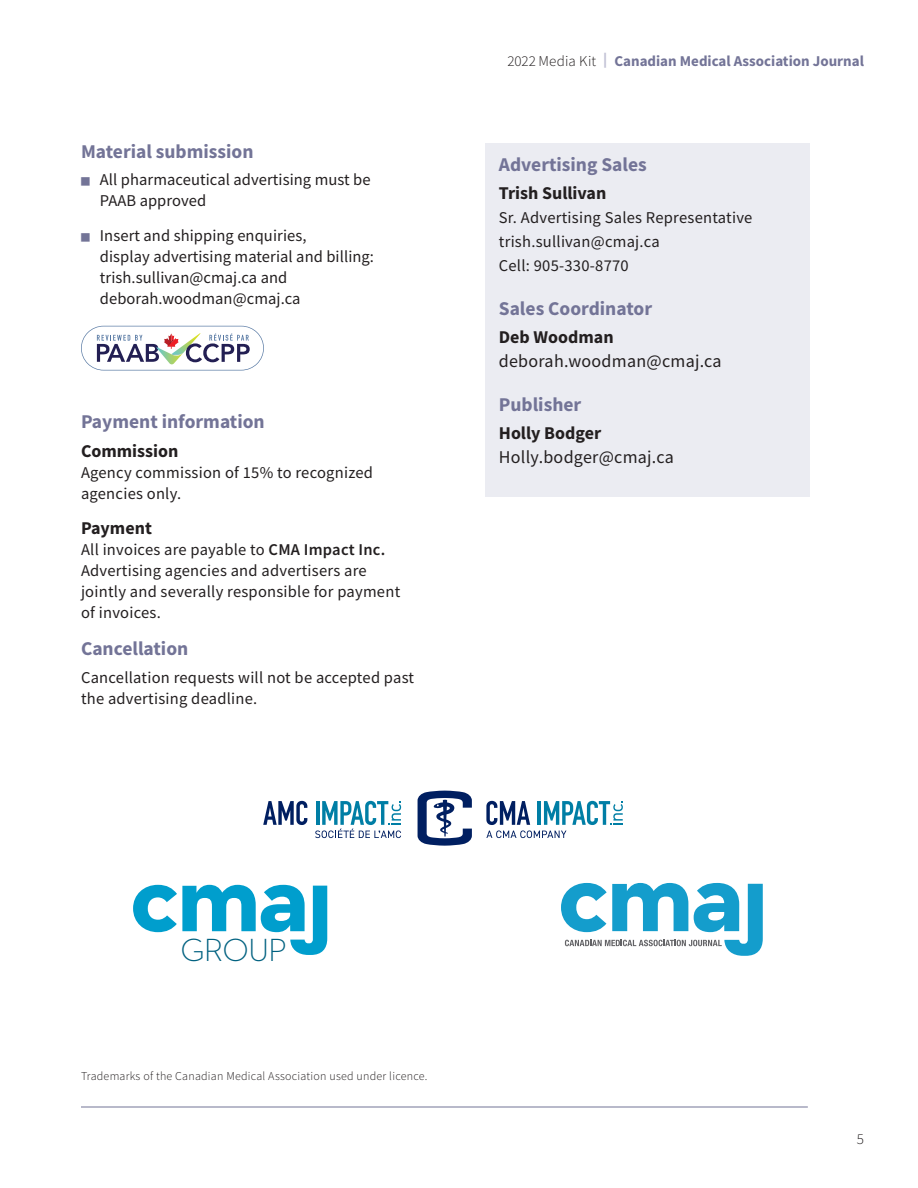
<style>
.page{position:relative;width:918px;height:1188px;background:#fff}
.page>*{position:absolute;margin:0;border:0;box-sizing:border-box;transform-origin:0 0}
.t1{font:300 32.55px "Neutraface 2 Text";letter-spacing:-.025em;color:#006180}
.t2{font:700 19.5px "Source Sans Pro";color:#737497}
.t3{font:700 18px "Source Sans Pro";color:#231f20}
.t4{font:18px "Source Sans Pro";letter-spacing:.015em;color:#231f20}
.t5{font:16.5px/21px "Source Sans Pro";letter-spacing:.015em;color:#231f20}
.t6{font:700 15px "Source Sans Pro";color:#737497}
.t7{font:300 15px "Source Sans Pro";color:#231f20}
.t8{font:300 12px "Source Sans Pro";letter-spacing:.02em;color:#231f20}
.s1{font-size:10.5px;color:#737497}
.s2{font-weight:600}
.s3{font-weight:300;color:#231f20}
.s4{font-weight:900;color:#c2c2d5}
</style>
<div class="page">
<hr style="left:81px;top:1107px;width:727px;height:1px;background:#737497">
<svg style="left:81px;top:326px;width:183px;height:44px"></svg>
<div style="left:485px;top:143px;width:325px;height:354px;background:#ebecf2"></div>
<svg style="left:418px;top:791px;width:54px;height:55px"></svg>
<svg style="left:263px;top:801px;width:44px;height:24px"></svg>
<svg style="left:486px;top:801px;width:137px;height:37px"></svg>
<svg style="left:315px;top:801px;width:86px;height:37px"></svg>
<svg style="left:133px;top:885px;width:194px;height:70px"></svg>
<svg style="left:561px;top:883px;width:202px;height:73px"></svg>
<h2 class="t2" style="left:81px;top:138px;width:174px">Material submission</h2>
<p class="t5" style="left:100px;top:169px;width:272px;text-indent:-19px"><span class="s1">■</span> All pharmaceutical advertising must be<br>PAAB approved</p>
<p class="t5" style="left:100px;top:225px;width:276px;text-indent:-19px"><span class="s1">■</span> Insert and shipping enquiries,<br>display advertising material and billing: trish.sullivan@cmaj.ca and deborah.woodman@cmaj.ca</p>
<h2 class="t2" style="left:81px;top:409px;width:185px">Payment information</h2>
<h3 class="t3" style="left:81px;top:439px;width:99px">Commission</h3>
<p class="t5" style="left:81px;top:462px;width:294px">Agency commission of 15% to recognized agencies only.</p>
<h3 class="t3" style="left:81px;top:516px;width:72px">Payment</h3>
<p class="t5" style="left:81px;top:539px;width:321px">All invoices are payable to <span class="s2">CMA Impact Inc.<br></span>Advertising agencies and advertisers are jointly and severally responsible for payment of invoices.</p>
<h2 class="t2" style="left:81px;top:635px;width:109px">Cancellation</h2>
<p class="t5" style="left:81px;top:666px;width:335px">Cancellation requests will not be accepted past the advertising deadline.</p>
<p class="t6" style="left:508px;top:51px;width:358px"><span class="s3">2022 Media Kit</span> <span class="s4">|</span> Canadian Medical Association Journal</p>
<h2 class="t2" style="left:499px;top:151px;width:150px">Advertising Sales</h2>
<p class="t3" style="left:499px;top:181px;width:109px">Trish Sullivan</p>
<p class="t5" style="left:499px;top:207px;width:255px">Sr. Advertising Sales Representative</p>
<p class="t5" style="left:499px;top:230px;width:162px;line-height:24px">trish.sullivan@cmaj.ca<br>Cell: 905-330-8770</p>
<h2 class="t2" style="left:499px;top:295px;width:155px">Sales Coordinator</h2>
<p class="t3" style="left:499px;top:325px;width:116px">Deb Woodman</p>
<p class="t4" style="left:499px;top:350px;width:224px">deborah.woodman@cmaj.ca</p>
<h2 class="t2" style="left:499px;top:391px;width:84px">Publisher</h2>
<p class="t3" style="left:499px;top:421px;width:104px">Holly Bodger</p>
<p class="t4" style="left:499px;top:446px;width:177px">Holly.bodger@cmaj.ca</p>
<p class="t1" style="left:180px;top:930px;width:108px">GROUP</p>
<p class="t8" style="left:81px;top:1069px;width:348px">Trademarks of the Canadian Medical Association used under licence.</p>
<p class="t7" style="left:857px;top:1130px;width:9px">5</p>
</div>
